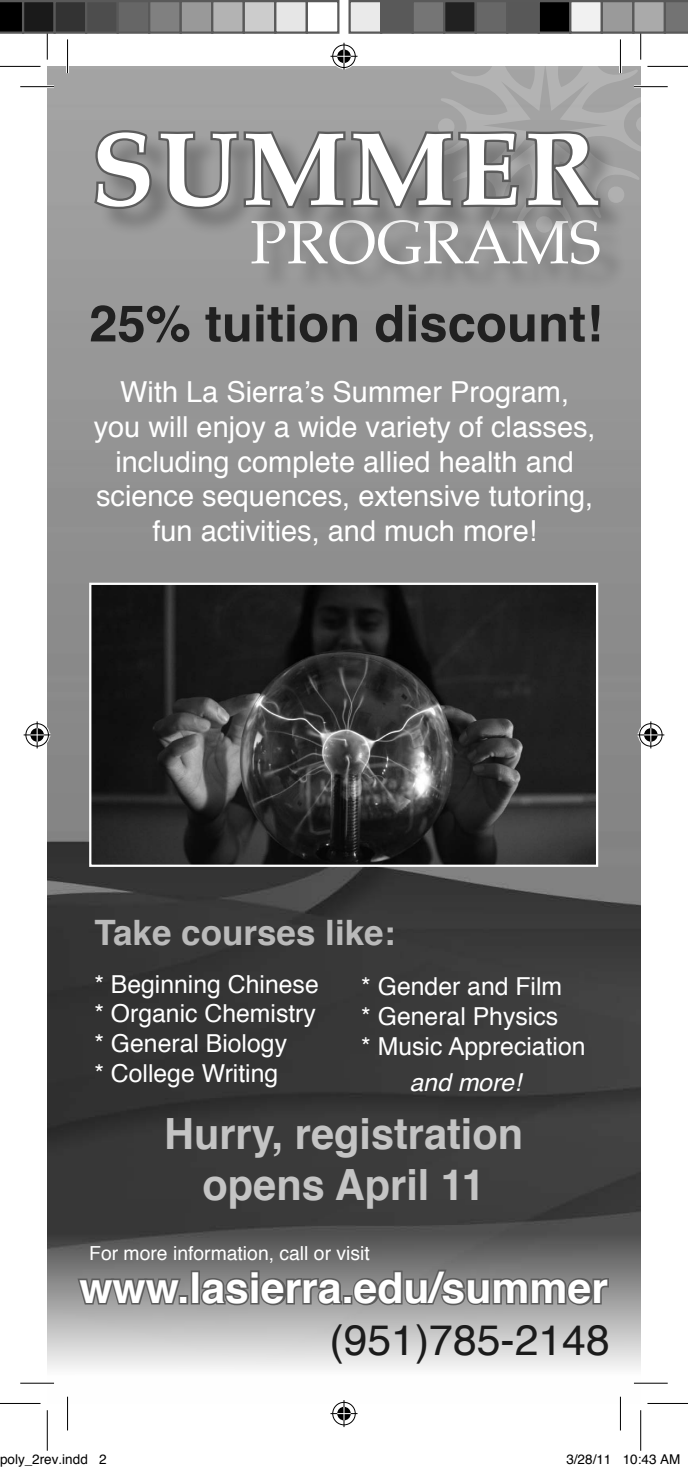
<style>
.page{position:relative;width:688px;height:1471px;background:#fff}
.page>*{position:absolute;margin:0;border:0;box-sizing:border-box;transform-origin:0 0}
.t1{font:700 104.4px "Palatino";letter-spacing:.03em;color:#fff}
.t2{font:61.2px "Palatino";color:#fff}
.t3{font:700 50.85px "Helvetica";color:#212121}
.t4{font:700 42.98px/51.8px "Helvetica";color:#c4c4c4;text-align:center;scale:.96 1}
.t5{font:700 42.75px "Helvetica";color:#fff}
.t6{font:42.75px "Helvetica";color:#1b1b1b}
.t7{font:700 34.88px "Helvetica";color:#bababa}
.t8{font:29.03px/34.6px "Helvetica";color:#fff;text-align:center}
.t9{font:24.75px/29.7px "Helvetica";color:#fff}
.t10{font:italic 24.75px "Helvetica";color:#fff}
.t11{font:19.35px "Helvetica";color:#fff}
.t12{font:13.5px "Helvetica";color:#000}
</style>
<div class="page">
<img style="left:47px;top:66px;width:593px;height:1303px">
<svg style="left:75px;top:1271px;width:108px;height:40px;background:#7f7f7f"></svg>
<div style="left:179px;top:1295px;width:9px;height:9px;border:3px solid #5c5c5c"></div>
<div style="left:191px;top:1270px;width:9px;height:34px;border:3px solid #5c5c5c"></div>
<svg style="left:199px;top:1275px;width:52px;height:32px;background:#767676"></svg>
<div style="left:250px;top:1270px;width:9px;height:9px;border:3px solid #5c5c5c"></div>
<div style="left:250px;top:1278px;width:9px;height:26px;border:3px solid #5c5c5c"></div>
<svg style="left:258px;top:1275px;width:86px;height:32px;background:#787878"></svg>
<div style="left:343px;top:1295px;width:9px;height:9px;border:3px solid #5c5c5c"></div>
<svg style="left:351px;top:1267px;width:259px;height:40px;background:#787878"></svg>
<img style="left:92px;top:585px;width:503px;height:279px">
<div style="left:89px;top:582px;width:509px;height:285px;border:2px solid #fff"></div>
<hr style="left:20px;top:85px;width:34px;height:3px;background:#fff">
<hr style="left:66px;top:39px;width:3px;height:34px;background:#fff">
<hr style="left:20px;top:86px;width:34px;height:1px;background:#000">
<hr style="left:633px;top:86px;width:34px;height:1px;background:#000">
<hr style="left:20px;top:1382px;width:34px;height:1px;background:#000">
<hr style="left:633px;top:1382px;width:34px;height:1px;background:#000">
<hr style="left:67px;top:39px;width:1px;height:34px;background:#000">
<hr style="left:67px;top:1396px;width:1px;height:34px;background:#000">
<hr style="left:620px;top:39px;width:1px;height:34px;background:#000">
<hr style="left:620px;top:1396px;width:1px;height:34px;background:#000">
<hr style="left:0;top:66px;width:40px;height:1px;background:#000">
<hr style="left:647px;top:66px;width:40px;height:1px;background:#000">
<hr style="left:0;top:1402px;width:40px;height:1px;background:#000">
<hr style="left:647px;top:1402px;width:40px;height:1px;background:#000">
<hr style="left:47px;top:19px;width:1px;height:41px;background:#000">
<hr style="left:47px;top:1410px;width:1px;height:40px;background:#000">
<hr style="left:640px;top:19px;width:1px;height:41px;background:#000">
<hr style="left:640px;top:1410px;width:1px;height:40px;background:#000">
<svg style="left:91px;top:43px;width:549px;height:491px;background:#989898"></svg>
<svg style="left:330px;top:1400px;width:27px;height:26px"></svg>
<svg style="left:24px;top:721px;width:27px;height:27px"></svg>
<svg style="left:637px;top:721px;width:27px;height:27px"></svg>
<svg style="left:0;top:0;width:22px;height:34px"></svg>
<div style="left:23px;top:1px;width:32px;height:32px;background:#1a1a1a"></div>
<div style="left:22px;top:0;width:34px;height:34px;border:2px solid #595959"></div>
<div style="left:55px;top:1px;width:31px;height:32px;background:#333"></div>
<div style="left:53px;top:0;width:34px;height:34px;border:2px solid #595959"></div>
<div style="left:86px;top:1px;width:32px;height:32px;background:#4d4d4d"></div>
<div style="left:85px;top:0;width:34px;height:34px;border:2px solid #595959"></div>
<div style="left:118px;top:1px;width:31px;height:32px;background:#666"></div>
<div style="left:116px;top:0;width:34px;height:34px;border:2px solid #595959"></div>
<div style="left:149px;top:1px;width:32px;height:32px;background:#808080"></div>
<div style="left:148px;top:0;width:34px;height:34px;border:2px solid #595959"></div>
<div style="left:181px;top:1px;width:31px;height:32px;background:#999"></div>
<div style="left:179px;top:0;width:34px;height:34px;border:2px solid #595959"></div>
<div style="left:212px;top:1px;width:32px;height:32px;background:#b3b3b3"></div>
<div style="left:211px;top:0;width:34px;height:34px;border:2px solid #595959"></div>
<div style="left:244px;top:1px;width:31px;height:32px;background:#ccc"></div>
<div style="left:242px;top:0;width:34px;height:34px;border:2px solid #595959"></div>
<div style="left:275px;top:1px;width:32px;height:32px;background:#e6e6e6"></div>
<div style="left:274px;top:0;width:34px;height:34px;border:2px solid #595959"></div>
<div style="left:305px;top:0;width:34px;height:34px;border:2px solid #595959"></div>
<div style="left:349px;top:1px;width:32px;height:32px;background:#eaeaea"></div>
<div style="left:348px;top:0;width:34px;height:34px;border:2px solid #595959"></div>
<div style="left:381px;top:1px;width:31px;height:32px;background:#595959"></div>
<div style="left:380px;top:0;width:33px;height:34px;border:2px solid #595959"></div>
<div style="left:412px;top:1px;width:32px;height:32px;background:#757575"></div>
<div style="left:411px;top:0;width:34px;height:34px;border:2px solid #595959"></div>
<div style="left:444px;top:1px;width:31px;height:32px;background:#212121"></div>
<div style="left:443px;top:0;width:33px;height:34px;border:2px solid #595959"></div>
<div style="left:475px;top:1px;width:32px;height:32px;background:#676767"></div>
<div style="left:474px;top:0;width:34px;height:34px;border:2px solid #595959"></div>
<div style="left:507px;top:1px;width:31px;height:32px;background:#585858"></div>
<div style="left:506px;top:0;width:33px;height:34px;border:2px solid #595959"></div>
<div style="left:538px;top:1px;width:32px;height:32px;background:#000"></div>
<div style="left:537px;top:0;width:34px;height:34px;border:2px solid #595959"></div>
<div style="left:570px;top:1px;width:31px;height:32px;background:#f1f1f1"></div>
<div style="left:569px;top:0;width:33px;height:34px;border:2px solid #595959"></div>
<div style="left:601px;top:1px;width:32px;height:32px;background:#9a9a9a"></div>
<div style="left:600px;top:0;width:34px;height:34px;border:2px solid #595959"></div>
<div style="left:633px;top:1px;width:31px;height:32px;background:#aaa"></div>
<div style="left:632px;top:0;width:33px;height:34px;border:2px solid #595959"></div>
<svg style="left:663px;top:0;width:24px;height:34px"></svg>
<h1 class="t1" style="left:91px;top:80px;width:510px">SUMMER</h1>
<h2 class="t2" style="left:250px;top:192px;width:353px">PROGRAMS</h2>
<h3 class="t3" style="left:89px;top:282px;width:515px">25% tuition discount!</h3>
<p class="t8" style="left:94px;top:375px;width:503px">With La Sierra’s Summer Program, you will enjoy a wide variety of classes, including complete allied health and science sequences, extensive tutoring, fun activities, and much more!</p>
<p class="t7" style="left:94px;top:904px;width:302px">Take courses like:</p>
<p class="t9" style="left:94px;top:969px;width:226px">* Beginning Chinese * Organic Chemistry * General Biology<br>* College Writing</p>
<p class="t9" style="left:361px;top:972px;width:226px">* Gender and Film<br>* General Physics<br>* Music Appreciation</p>
<p class="t10" style="left:409px;top:1062px;width:113px">and more!</p>
<h3 class="t4" style="left:164px;top:1108px;width:375px">Hurry, registration opens April 11</h3>
<p class="t11" style="left:89px;top:1238px;width:282px">For more information, call or visit</p>
<h3 class="t5" style="left:79px;top:1253px;width:530px">www.lasierra.edu/summer</h3>
<h3 class="t6" style="left:329px;top:1307px;width:282px">(951)785-2148</h3>
<p class="t12" style="left:0;top:1448px;width:108px">poly_2rev.indd 2</p>
<p class="t12" style="left:566px;top:1448px;width:116px">3/28/11 10:43 AM</p>
</div>
